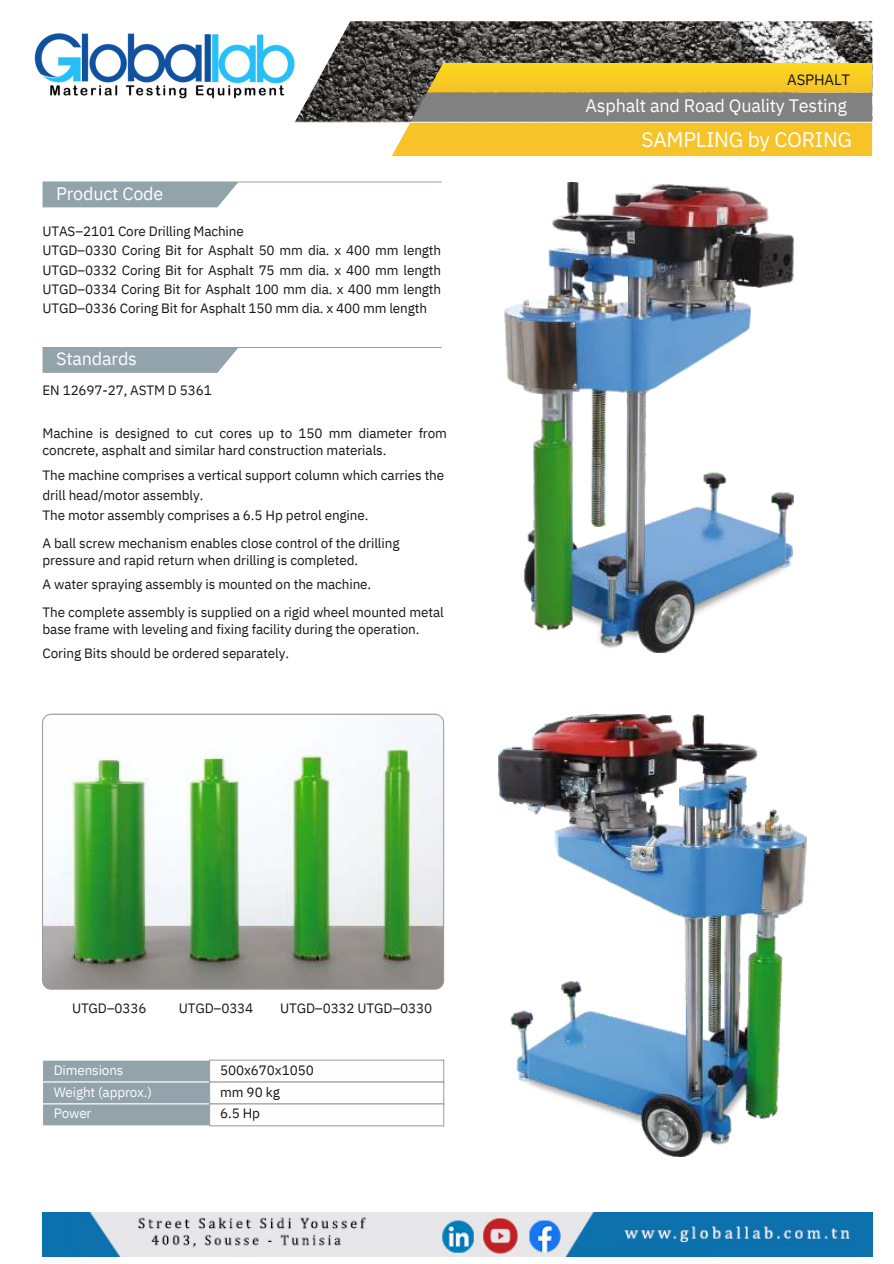
<style>
.page{position:relative;width:894px;height:1264px;background:#fff}
.page>*{position:absolute;margin:0;border:0;box-sizing:border-box;transform-origin:0 0}
.t1{font:21px "IBM Plex Sans";letter-spacing:-.015em;color:#fefefe}
.t2{font:18px "IBM Plex Sans";letter-spacing:-.01em;color:#fefefe}
.t3{font:15px "IBM Plex Sans";letter-spacing:-.01em;color:#141515}
.t4{font:13.5px/19.2px "IBM Plex Sans";letter-spacing:-.005em;color:#141515}
.t5{font:13.5px/21.3px "IBM Plex Sans";letter-spacing:-.01em;color:#fefefe}
</style>
<div class="page">
<img style="left:294px;top:21px;width:578px;height:101px">
<svg style="left:391px;top:63px;width:480px;height:93px;background:#cbac44"></svg>
<hr style="left:21px;top:122px;width:850px;height:1px;background:#fefefe">
<img style="left:43px;top:714px;width:400px;height:274px;border-radius:9px">
<div style="left:42px;top:714px;width:402px;height:275px;border:1px solid #989898;border-radius:9px"></div>
<div style="left:43px;top:183px;width:195px;height:24px;background:#93a3ac"></div>
<hr style="left:43px;top:182px;width:399px;height:1px;background:#93a3ac">
<svg style="left:43px;top:348px;width:195px;height:25px;background:#99a8b0"></svg>
<hr style="left:43px;top:347px;width:399px;height:1px;background:#93a3ac">
<img style="left:504px;top:182px;width:290px;height:470px">
<img style="left:498px;top:714px;width:308px;height:442px">
<div style="left:43px;top:1060px;width:167px;height:22px;background:#93a3ac"></div>
<div style="left:42px;top:1059px;width:169px;height:23px;border:1px solid #fefefe"></div>
<div style="left:43px;top:1082px;width:167px;height:21px;background:#93a3ac"></div>
<div style="left:42px;top:1081px;width:169px;height:23px;border:1px solid #fefefe"></div>
<div style="left:43px;top:1103px;width:167px;height:22px;background:#93a3ac"></div>
<div style="left:42px;top:1103px;width:169px;height:23px;border:1px solid #fefefe"></div>
<div style="left:209px;top:1059px;width:235px;height:23px;border:1px solid #989898"></div>
<div style="left:209px;top:1081px;width:235px;height:23px;border:1px solid #989898"></div>
<div style="left:209px;top:1103px;width:235px;height:23px;border:1px solid #989898"></div>
<img style="left:34px;top:33px;width:260px;height:66px">
<img style="left:43px;top:1212px;width:829px;height:43px">
<p class="t2" style="left:56px;top:181px;width:109px">Product Code</p>
<p class="t4" style="left:43px;top:221px;width:203px">UTAS–2101 Core Drilling Machine</p>
<p class="t4" style="left:43px;top:241px;width:400px;text-align:justify">UTGD–0330 Coring Bit for Asphalt 50 mm dia. x 400 mm length UTGD–0332 Coring Bit for Asphalt 75 mm dia. x 400 mm length UTGD–0334 Coring Bit for Asphalt 100 mm dia. x 400 mm length UTGD–0336 Coring Bit for Asphalt 150 mm dia. x 400 mm length</p>
<h2 class="t2" style="left:56px;top:347px;width:82px">Standards</h2>
<p class="t4" style="left:43px;top:380px;width:171px">EN 12697-27, ASTM D 5361</p>
<p class="t4" style="left:43px;top:424px;width:406px;line-height:16.8px">Machine is designed to cut cores up to 150 mm diameter from concrete, asphalt and similar hard construction materials.</p>
<p class="t4" style="left:43px;top:465px;width:403px">The machine comprises a vertical support column which carries the</p>
<p class="t4" style="left:43px;top:485px;width:162px">drill head/motor assembly.</p>
<p class="t4" style="left:43px;top:505px;width:327px">The motor assembly comprises a 6.5 Hp petrol engine.</p>
<p class="t4" style="left:43px;top:533px;width:358px">A ball screw mechanism enables close control of the drilling</p>
<h4 class="t4" style="left:43px;top:550px;width:317px">pressure and rapid return when drilling is completed.</h4>
<h4 class="t4" style="left:43px;top:574px;width:330px">A water spraying assembly is mounted on the machine.</h4>
<h4 class="t4" style="left:43px;top:602px;width:402px">The complete assembly is supplied on a rigid wheel mounted metal</h4>
<p class="t4" style="left:43px;top:619px;width:378px">base frame with leveling and fixing facility during the operation.</p>
<p class="t4" style="left:43px;top:643px;width:248px">Coring Bits should be ordered separately.</p>
<h4 class="t4" style="left:72px;top:997px;width:76px">UTGD–0336</h4>
<p class="t5" style="left:54px;top:1059px;width:100px">Dimensions<br>Weight (approx.)<br>Power</p>
<p class="t4" style="left:179px;top:997px;width:76px">UTGD–0334</p>
<p class="t4" style="left:280px;top:997px;width:153px">UTGD–0332 UTGD–0330</p>
<p class="t4" style="left:220px;top:1059px;width:95px;line-height:21.3px">500x670x1050 mm 90 kg</p>
<p class="t4" style="left:220px;top:1103px;width:41px">6.5 Hp</p>
<p class="t3" style="left:787px;top:70px;width:64px">ASPHALT</p>
<p class="t2" style="left:585px;top:93px;width:263px">Asphalt and Road Quality Testing</p>
<h2 class="t1" style="left:641px;top:126px;width:212px">SAMPLING by CORING</h2>
</div>
